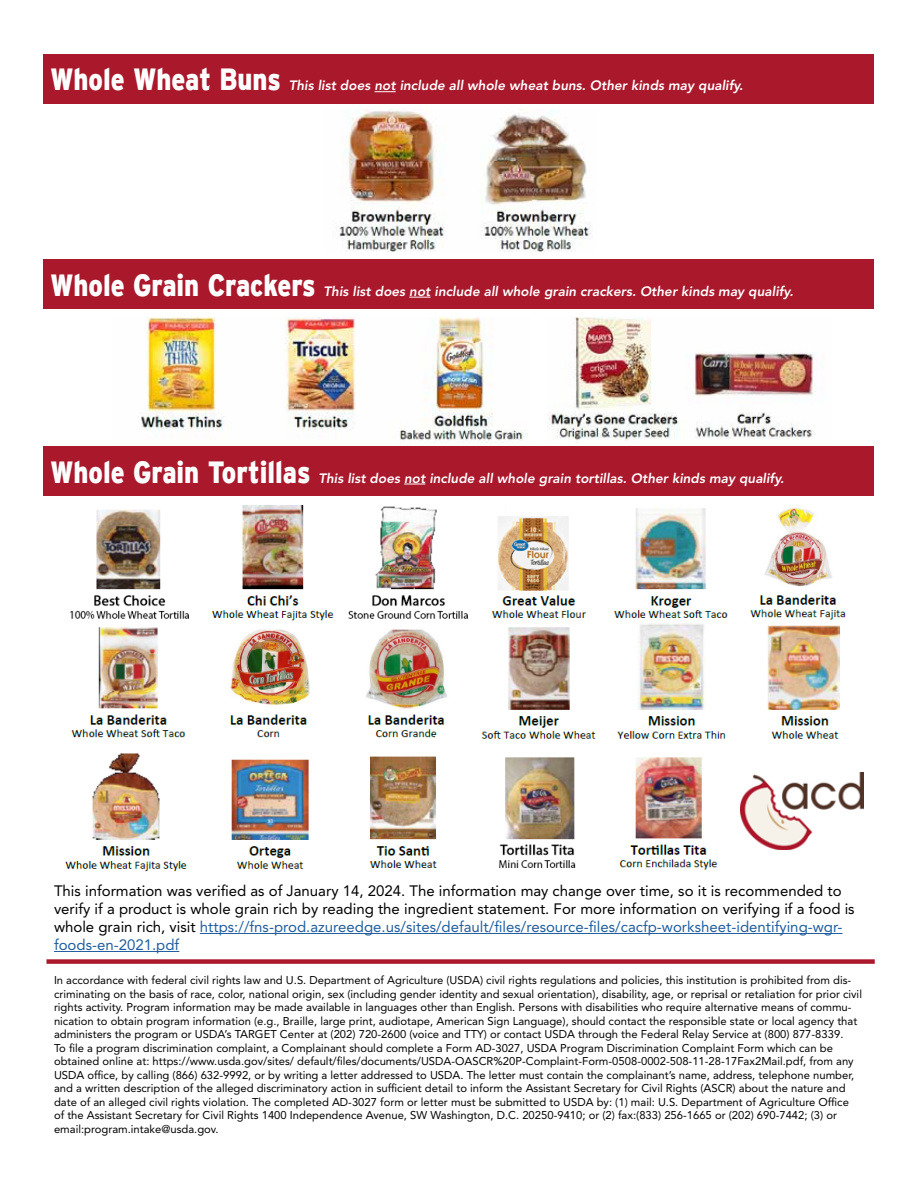
<style>
.page{position:relative;width:918px;height:1188px;background:#fff}
.page>*{position:absolute;margin:0;border:0;box-sizing:border-box;transform-origin:0 0}
.t1{font:900 30.6px "Interstate";color:#fff;scale:.83 1}
.t2{font:15px/18px "Avenir LT Std";color:#000}
.t3{font:italic 800 13.5px "Avenir LT Std";color:#fff}
.t4{font:11.25px/13.5px "Avenir LT Std";color:#000}
.s1{color:#215e9e}
</style>
<div class="page">
<div style="left:44px;top:54px;width:830px;height:49px;background:#aa182c"></div>
<svg style="left:374px;top:91px;width:22px;height:1px"></svg>
<div style="left:44px;top:259px;width:830px;height:50px;background:#aa182c"></div>
<svg style="left:409px;top:297px;width:22px;height:1px"></svg>
<div style="left:44px;top:446px;width:830px;height:49px;background:#aa182c"></div>
<svg style="left:404px;top:484px;width:21px;height:1px"></svg>
<img style="left:339px;top:109px;width:252px;height:142px">
<img style="left:138px;top:318px;width:390px;height:123px">
<img style="left:547px;top:318px;width:275px;height:123px">
<img style="left:65px;top:506px;width:781px;height:366px">
<hr style="left:200px;top:933px;width:643px;height:1px;background:#215e9e">
<hr style="left:54px;top:951px;width:125px;height:1px;background:#215e9e">
<div style="left:46px;top:959px;width:829px;height:5px;background:#aa182c"></div>
<img style="left:740px;top:772px;width:124px;height:78px">
<h1 class="t1" style="left:50px;top:62px;width:279px">Whole Wheat Buns</h1>
<p class="t3" style="left:289px;top:78px;width:456px">This list does not include all whole wheat buns. Other kinds may qualify.</p>
<h1 class="t1" style="left:50px;top:268px;width:321px">Whole Grain Crackers</h1>
<p class="t3" style="left:324px;top:283px;width:471px">This list does not include all whole grain crackers. Other kinds may qualify.</p>
<h1 class="t1" style="left:50px;top:454px;width:315px">Whole Grain Tortillas</h1>
<p class="t3" style="left:318px;top:470px;width:467px">This list does not include all whole grain tortillas. Other kinds may qualify.</p>
<p class="t2" style="left:54px;top:882px;width:802px">This information was verified as of January 14, 2024. The information may change over time, so it is recommended to verify if a product is whole grain rich by reading the ingredient statement. For more information on verifying if a food is whole grain rich, visit <span class="s1">https://fns-prod.azureedge.us/sites/default/files/resource-files/cacfp-worksheet-identifying-wgr&shy;foods-en-2021.pdf</span></p>
<p class="t4" style="left:54px;top:974px;width:810px">In accordance with federal civil rights law and U.S. Department of Agriculture (USDA) civil rights regulations and policies, this institution is prohibited from dis&shy;criminating on the basis of race, color, national origin, sex (including gender identity and sexual orientation), disability, age, or reprisal or retaliation for prior civil rights activity. Program information may be made available in languages other than English. Persons with disabilities who require alternative means of commu&shy;nication to obtain program information (e.g., Braille, large print, audiotape, American Sign Language), should contact the responsible state or local agency that administers the program or USDA’s TARGET Center at (202) 720-2600 (voice and TTY) or contact USDA through the Federal Relay Service at (800) 877-8339.<br>To file a program discrimination complaint, a Complainant should complete a Form AD-3027, USDA Program Discrimination Complaint Form which can be obtained online at: https://www.usda.gov/sites/ default/files/documents/USDA-OASCR%20P-Complaint-Form-0508-0002-508-11-28-17Fax2Mail.pdf, from any USDA office, by calling (866) 632-9992, or by writing a letter addressed to USDA. The letter must contain the complainant’s name, address, telephone number, and a written description of the alleged discriminatory action in sufficient detail to inform the Assistant Secretary for Civil Rights (ASCR) about the nature and date of an alleged civil rights violation. The completed AD-3027 form or letter must be submitted to USDA by: (1) mail: U.S. Department of Agriculture Office<br>of the Assistant Secretary for Civil Rights 1400 Independence Avenue, SW Washington, D.C. 20250-9410; or (2) fax:(833) 256-1665 or (202) 690-7442; (3) or email:program.intake@usda.gov.</p>
</div>
